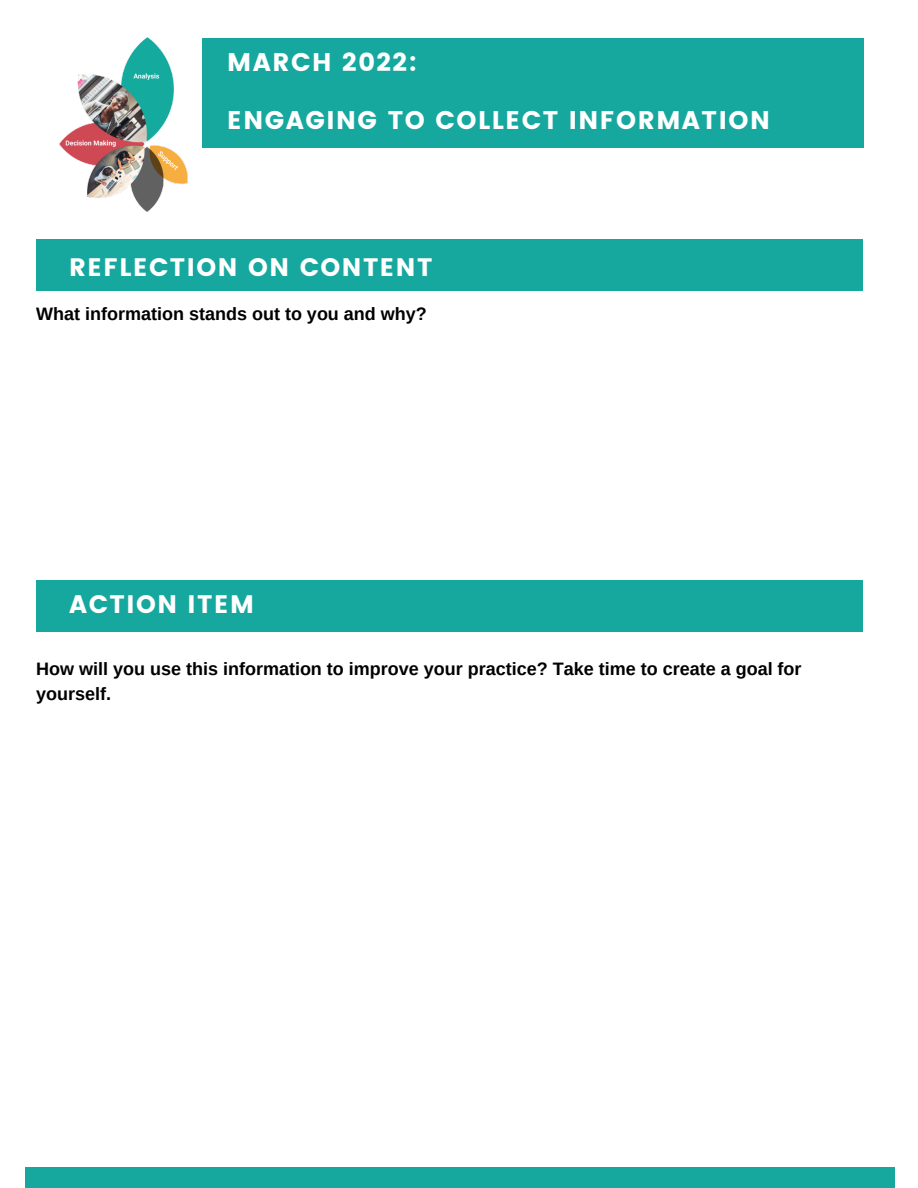
<style>
.page{position:relative;width:918px;height:1188px;background:#fff}
.page>*{position:absolute;margin:0;border:0;box-sizing:border-box;transform-origin:0 0}
.t1{font:25.5px "Poppins";letter-spacing:.06em;color:#fff}
.t2{font:25.2px "Poppins";letter-spacing:.06em;color:#fff}
.t3{font:700 18px/24.8px "Arimo";color:#000}
</style>
<div class="page">
<img style="left:59px;top:37px;width:200px;height:175px">
<div style="left:203px;top:39px;width:661px;height:109px;background:#16a89e"></div>
<div style="left:36px;top:239px;width:827px;height:52px;background:#16a89e"></div>
<div style="left:36px;top:581px;width:827px;height:51px;background:#16a89e"></div>
<div style="left:25px;top:1167px;width:870px;height:21px;background:#16a89e"></div>
<p class="t1" style="left:227px;top:47px;width:191px">MARCH 2022:</p>
<p class="t1" style="left:227px;top:105px;width:544px">ENGAGING TO COLLECT INFORMATION</p>
<p class="t2" style="left:69px;top:253px;width:365px">REFLECTION ON CONTENT</p>
<p class="t3" style="left:36px;top:302px;width:392px">What information stands out to you and why?</p>
<p class="t2" style="left:69px;top:590px;width:186px">ACTION ITEM</p>
<p class="t3" style="left:36px;top:657px;width:767px">How will you use this information to improve your practice? Take time to create a goal for yourself.</p>
</div>
